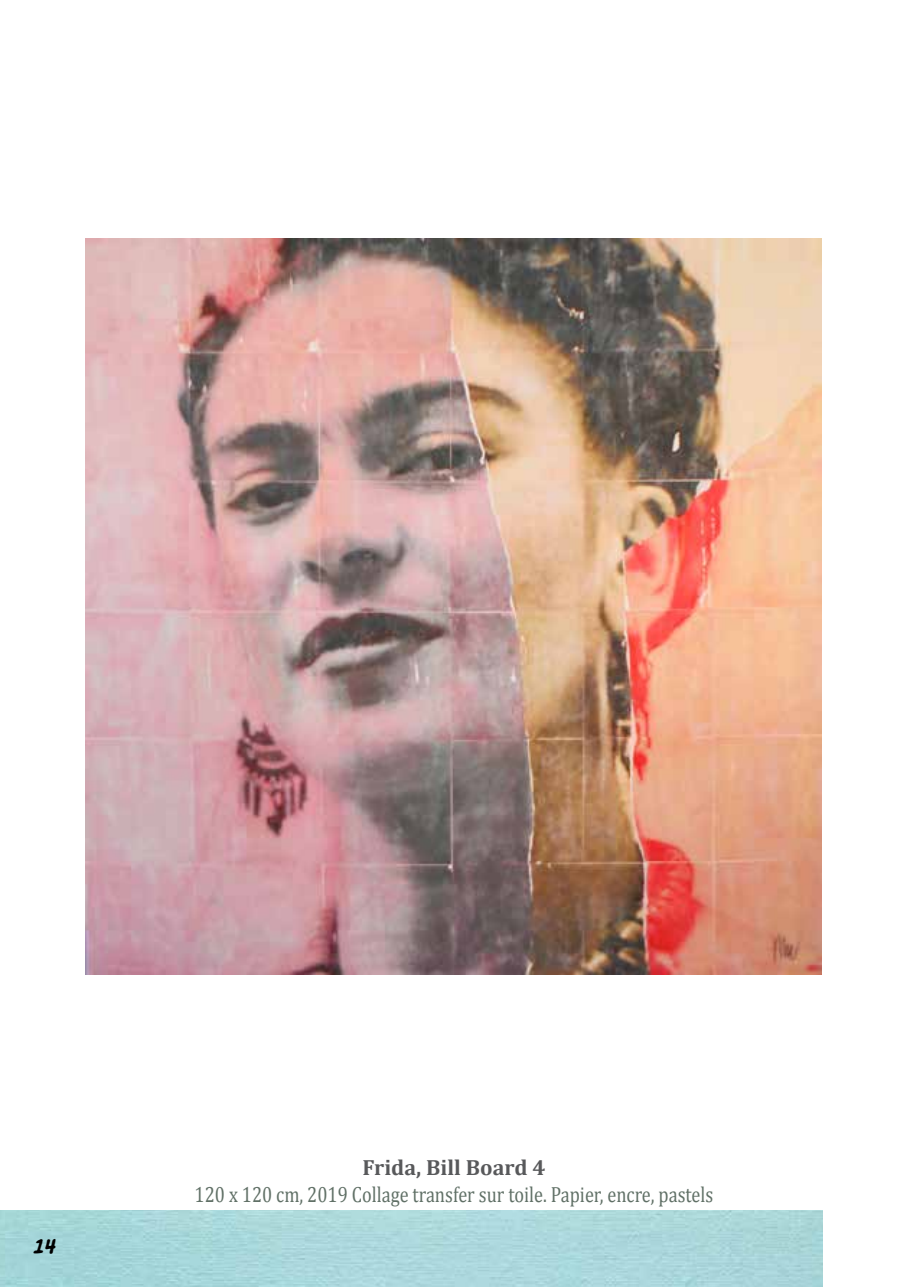
<style>
.page{position:relative;width:908px;height:1287px;background:#fff}
.page>*{position:absolute;margin:0;border:0;box-sizing:border-box;transform-origin:0 0}
.t1{font:700 24px "Digital Strip.BB";color:#000}
.t2{font:22px "Cambria";color:#607066;scale:.83 1}
.t3{font:700 22px "Cambria";color:#58595b}
</style>
<div class="page">
<img style="left:85px;top:239px;width:736px;height:735px">
<p class="t1" style="left:33px;top:1237px;width:24px">14</p>
<p class="t3" style="left:362px;top:1152px;width:184px">Frida, Bill Board 4</p>
<p class="t2" style="left:194px;top:1181px;width:626px">120 x 120 cm, 2019 Collage transfer sur toile. Papier, encre, pastels</p>
</div>
